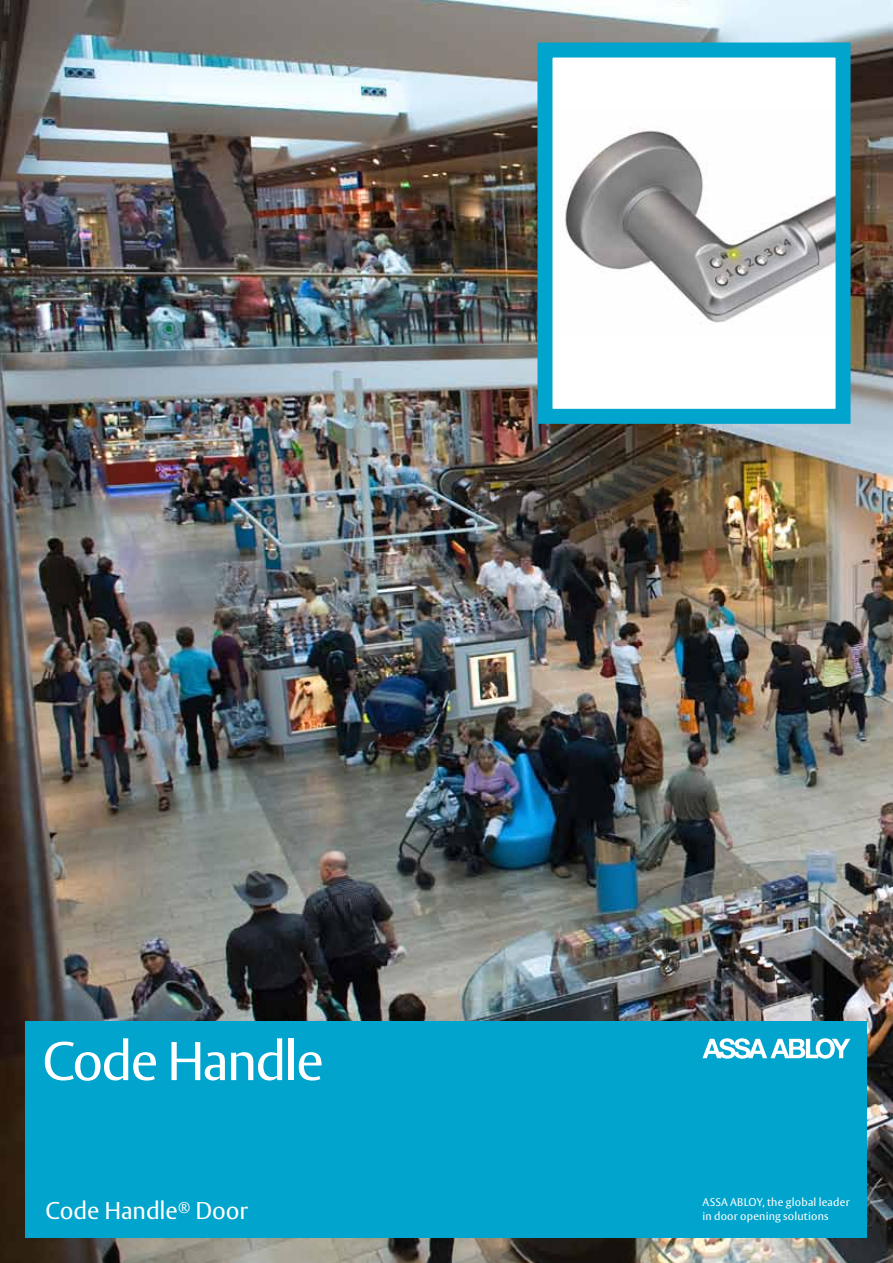
<style>
.page{position:relative;width:893px;height:1263px;background:#fff}
.page>*{position:absolute;margin:0;border:0;box-sizing:border-box;transform-origin:0 0}
.t1{font:54px "ASSA Vesta";letter-spacing:-.035em;color:#fff}
.t2{font:24px "ASSA Vesta";letter-spacing:-.005em;color:#fff}
.t3{font:11.1px/14.1px "ASSA Vesta";letter-spacing:.02em;color:#fff}
</style>
<div class="page">
<img style="left:0;top:0;width:893px;height:1263px">
<div style="left:26px;top:1021px;width:841px;height:216px;background:#00a4cc"></div>
<svg style="left:702px;top:1038px;width:148px;height:21px"></svg>
<div style="left:545px;top:50px;width:298px;height:366px;background:#fff"></div>
<img style="left:565px;top:127px;width:269px;height:197px">
<div style="left:537px;top:43px;width:313px;height:381px;border:15px solid #00a4cc"></div>
<h1 class="t1" style="left:42px;top:1028px;width:283px">Code Handle</h1>
<h2 class="t2" style="left:46px;top:1196px;width:204px">Code Handle<sup>®</sup> Door</h2>
<p class="t3" style="left:702px;top:1196px;width:149px">ASSA ABLOY, the global leader in door opening solutions</p>
</div>
